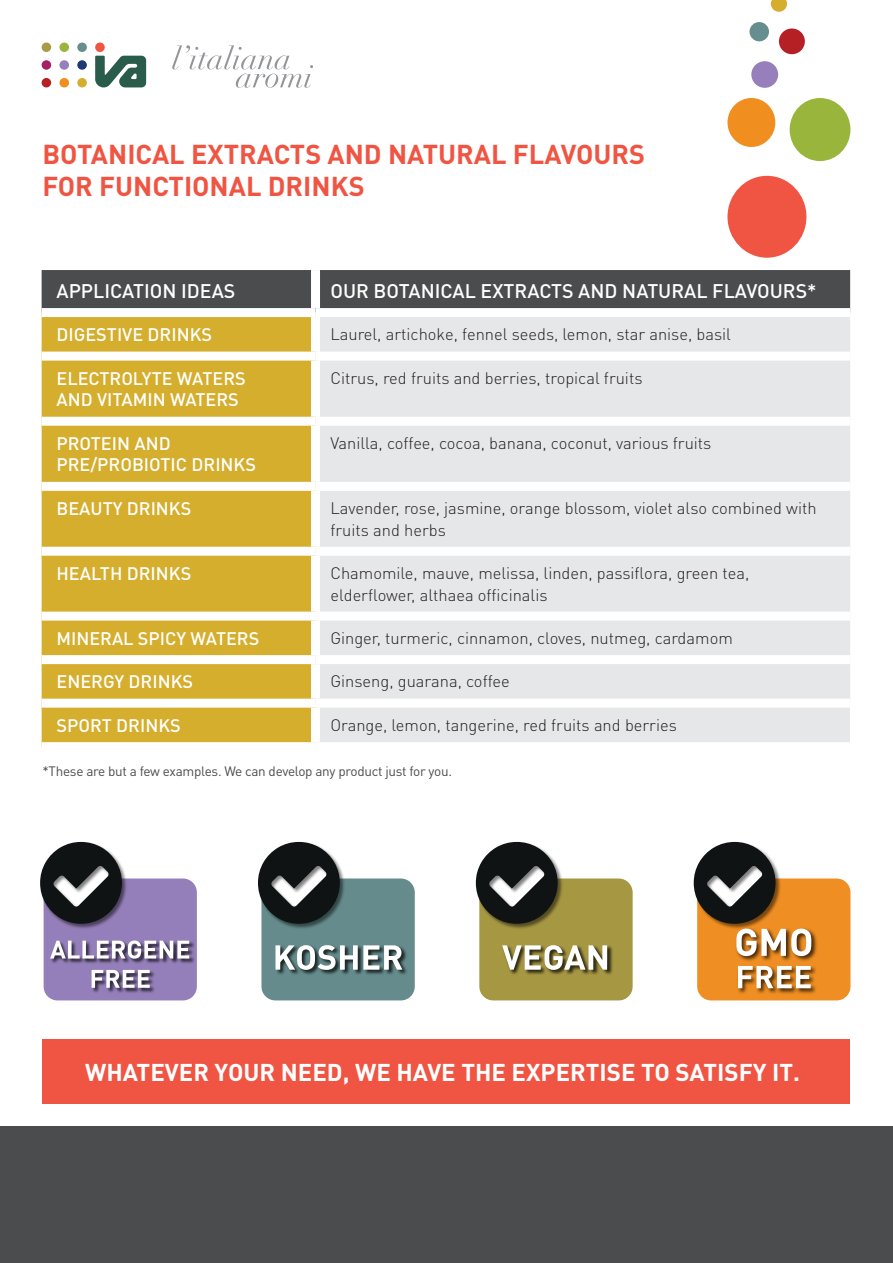
<style>
.page{position:relative;width:893px;height:1263px;background:#fff}
.page>*{position:absolute;margin:0;border:0;box-sizing:border-box;transform-origin:0 0}
.t1{font:700 27px/32.4px "DIN Pro";color:#f05543}
.t2{font:700 24px "DIN Pro";color:#fff}
.t3{font:500 19.5px "DIN Pro";color:#fff}
.t4{font:500 18px/21.6px "DIN Pro";color:#fff}
.t5{font:300 16.5px/22.5px "DIN Pro";color:#231f20}
.t6{font:13.5px "DIN Pro";letter-spacing:-.02em;color:#4b4c4d}
</style>
<div class="page">
<div style="left:0;top:1127px;width:893px;height:136px;background:#4b4c4d"></div>
<div style="left:749px;top:22px;width:20px;height:19px;background:#678e8e;border-radius:50%"></div>
<div style="left:751px;top:61px;width:27px;height:27px;background:#967fba;border-radius:50%"></div>
<svg style="left:771px;top:0;width:16px;height:12px"></svg>
<div style="left:727px;top:98px;width:48px;height:49px;background:#f08e20;border-radius:50%"></div>
<div style="left:790px;top:98px;width:60px;height:63px;background:#99b53c;border-radius:50%"></div>
<div style="left:727px;top:176px;width:79px;height:82px;background:#f05543;border-radius:50%"></div>
<div style="left:779px;top:28px;width:26px;height:26px;background:#b52024;border-radius:50%"></div>
<svg style="left:172px;top:45px;width:141px;height:43px"></svg>
<div style="left:95px;top:43px;width:10px;height:9px;background:#f05543;border-radius:50%"></div>
<svg style="left:95px;top:56px;width:51px;height:31px"></svg>
<div style="left:77px;top:43px;width:10px;height:9px;background:#678e8e;border-radius:50%"></div>
<div style="left:59px;top:43px;width:10px;height:9px;background:#99b53c;border-radius:50%"></div>
<div style="left:42px;top:43px;width:9px;height:9px;background:#a99a46;border-radius:50%"></div>
<div style="left:77px;top:60px;width:10px;height:10px;background:#1f3a72;border-radius:50%"></div>
<div style="left:59px;top:60px;width:10px;height:10px;background:#967fba;border-radius:50%"></div>
<div style="left:42px;top:60px;width:9px;height:10px;background:#a42066;border-radius:50%"></div>
<div style="left:77px;top:78px;width:10px;height:9px;background:#d5ae2d;border-radius:50%"></div>
<div style="left:59px;top:78px;width:10px;height:9px;background:#f08e20;border-radius:50%"></div>
<div style="left:42px;top:78px;width:9px;height:9px;background:#b52024;border-radius:50%"></div>
<div style="left:697px;top:878px;width:153px;height:122px;background:#ef8e22;border-radius:14px"></div>
<img style="left:737px;top:930px;width:80px;height:64px">
<svg style="left:694px;top:842px;width:117px;height:114px"></svg>
<svg style="left:738px;top:966px;width:73px;height:22px;background:#d1b18d"></svg>
<div style="left:479px;top:878px;width:154px;height:122px;background:#a69743;border-radius:14px"></div>
<img style="left:475px;top:841px;width:90px;height:90px">
<svg style="left:476px;top:842px;width:82px;height:82px"></svg>
<img style="left:510px;top:945px;width:103px;height:30px">
<svg style="left:502px;top:945px;width:105px;height:25px"></svg>
<div style="left:261px;top:878px;width:154px;height:122px;background:#658b8c;border-radius:14px"></div>
<img style="left:261px;top:841px;width:86px;height:90px">
<svg style="left:258px;top:842px;width:82px;height:82px"></svg>
<img style="left:276px;top:947px;width:131px;height:28px">
<svg style="left:275px;top:945px;width:127px;height:25px"></svg>
<div style="left:44px;top:878px;width:153px;height:122px;background:#957fba;border-radius:14px"></div>
<img style="left:43px;top:841px;width:86px;height:90px">
<svg style="left:40px;top:842px;width:82px;height:82px"></svg>
<img style="left:51px;top:941px;width:145px;height:54px">
<svg style="left:50px;top:940px;width:139px;height:19px"></svg>
<svg style="left:92px;top:970px;width:58px;height:18px"></svg>
<div style="left:43px;top:1039px;width:807px;height:65px;background:#f05543"></div>
<div style="left:42px;top:270px;width:808px;height:38px;background:#4b4c4d"></div>
<div style="left:42px;top:317px;width:269px;height:425px;background:#d5ae2d"></div>
<div style="left:320px;top:317px;width:530px;height:382px;background:#e6e7e9"></div>
<div style="left:315px;top:703px;width:535px;height:44px;background:#e6e7e9"></div>
<div style="left:311px;top:270px;width:9px;height:38px;background:#fff"></div>
<div style="left:42px;top:352px;width:273px;height:9px;background:#fff"></div>
<div style="left:42px;top:417px;width:273px;height:9px;background:#fff"></div>
<div style="left:42px;top:482px;width:273px;height:9px;background:#fff"></div>
<div style="left:42px;top:547px;width:273px;height:9px;background:#fff"></div>
<div style="left:42px;top:612px;width:273px;height:9px;background:#fff"></div>
<div style="left:42px;top:655px;width:273px;height:9px;background:#fff"></div>
<div style="left:315px;top:352px;width:535px;height:9px;background:#fff"></div>
<div style="left:315px;top:417px;width:535px;height:9px;background:#fff"></div>
<div style="left:315px;top:482px;width:535px;height:9px;background:#fff"></div>
<div style="left:315px;top:547px;width:535px;height:9px;background:#fff"></div>
<div style="left:315px;top:612px;width:535px;height:9px;background:#fff"></div>
<div style="left:315px;top:655px;width:535px;height:9px;background:#fff"></div>
<div style="left:315px;top:699px;width:535px;height:9px;background:#fff"></div>
<div style="left:315px;top:742px;width:535px;height:9px;background:#fff"></div>
<div style="left:42px;top:699px;width:273px;height:9px;background:#fff"></div>
<div style="left:311px;top:708px;width:9px;height:34px;background:#fff"></div>
<h1 class="t1" style="left:43px;top:137px;width:604px">BOTANICAL EXTRACTS AND NATURAL FLAVOURS<br>FOR FUNCTIONAL DRINKS</h1>
<p class="t3" style="left:57px;top:277px;width:180px">APPLICATION IDEAS</p>
<p class="t3" style="left:330px;top:277px;width:488px">OUR BOTANICAL EXTRACTS AND NATURAL FLAVOURS*</p>
<p class="t4" style="left:57px;top:323px;width:157px">DIGESTIVE DRINKS</p>
<p class="t5" style="left:330px;top:322px;width:402px">Laurel, artichoke, fennel seeds, lemon, star anise, basil</p>
<p class="t4" style="left:57px;top:367px;width:191px">ELECTROLYTE WATERS<br>AND VITAMIN WATERS</p>
<p class="t5" style="left:330px;top:366px;width:314px">Citrus, red fruits and berries, tropical fruits</p>
<p class="t4" style="left:57px;top:432px;width:201px">PROTEIN AND<br>PRE/PROBIOTIC DRINKS</p>
<p class="t5" style="left:330px;top:431px;width:383px">Vanilla, coffee, cocoa, banana, coconut, various fruits</p>
<p class="t4" style="left:57px;top:497px;width:136px">BEAUTY DRINKS</p>
<p class="t5" style="left:330px;top:496px;width:488px">Lavender, rose, jasmine, orange blossom, violet also combined with fruits and herbs</p>
<p class="t4" style="left:57px;top:562px;width:136px">HEALTH DRINKS</p>
<p class="t5" style="left:330px;top:561px;width:420px">Chamomile, mauve, melissa, linden, passiflora, green tea, elderflower, althaea officinalis</p>
<p class="t4" style="left:57px;top:627px;width:204px">MINERAL SPICY WATERS</p>
<p class="t5" style="left:330px;top:626px;width:404px">Ginger, turmeric, cinnamon, cloves, nutmeg, cardamom</p>
<p class="t4" style="left:57px;top:670px;width:138px">ENERGY DRINKS</p>
<p class="t5" style="left:330px;top:669px;width:181px">Ginseng, guarana, coffee</p>
<p class="t4" style="left:57px;top:714px;width:126px">SPORT DRINKS</p>
<p class="t5" style="left:330px;top:713px;width:348px">Orange, lemon, tangerine, red fruits and berries</p>
<p class="t6" style="left:43px;top:762px;width:411px">*These are but a few examples. We can develop any product just for you.</p>
<h2 class="t2" style="left:85px;top:1056px;width:716px">WHATEVER YOUR NEED, WE HAVE THE EXPERTISE TO SATISFY IT.</h2>
</div>
